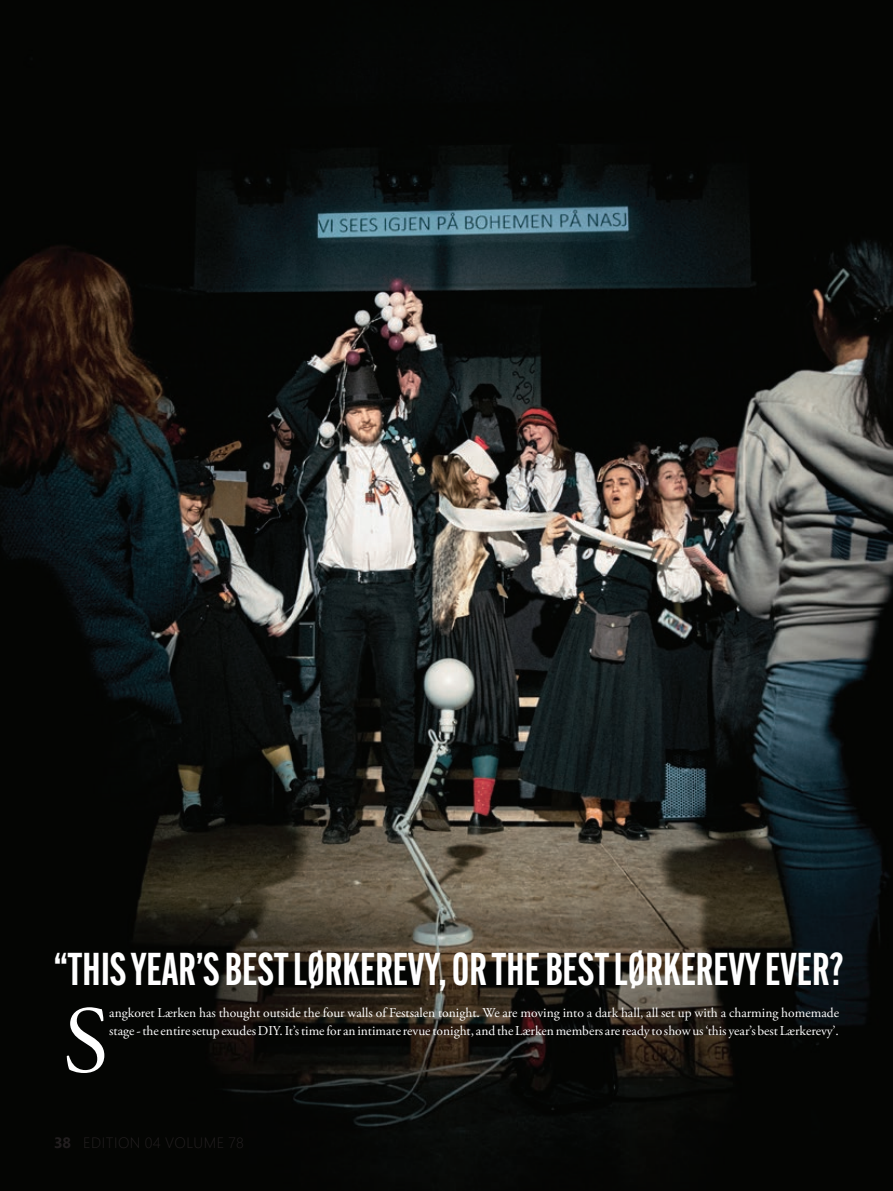
<style>
.page{position:relative;width:893px;height:1191px;background:#fff}
.page>*{position:absolute;margin:0;border:0;box-sizing:border-box;transform-origin:0 0}
.t1{font:94.95px "Adobe Garamond Pro";color:#fff}
.t2{font:600 45px "Alternate Gothic Ex Cond ATF";color:#fff}
.t3{font:13.5px/18px "Adobe Garamond Pro";color:#fff}
</style>
<div class="page">
<img style="left:0;top:0;width:893px;height:1191px">
<h2 class="t2" style="left:54px;top:941px;width:791px">“THIS YEAR’S BEST LØRKEREVY, OR THE BEST LØRKEREVY EVER?</h2>
<h1 class="t1" style="left:63px;top:984px;width:48px">S</h1>
<p class="t3" style="left:109px;top:1004px;width:731px">angkoret Lærken has thought outside the four walls of Festsalen tonight. We are moving into a dark hall, all set up with a charming homemade stage - the entire setup exudes DIY. It’s time for an intimate revue tonight, and the Lærken members are ready to show us ‘this year’s best Lærkerevy’.</p>
</div>
